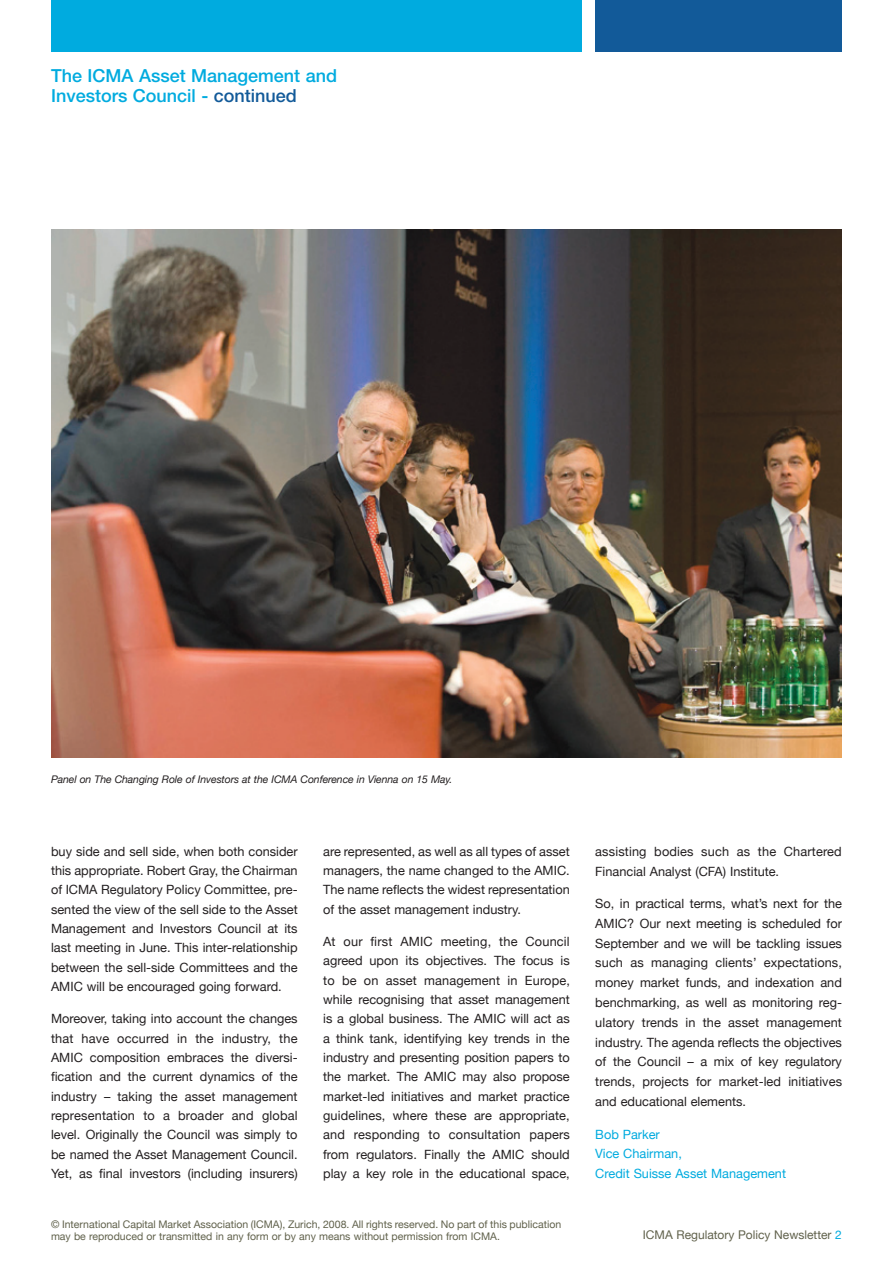
<style>
.page{position:relative;width:893px;height:1263px;background:#fff}
.page>*{position:absolute;margin:0;border:0;box-sizing:border-box;transform-origin:0 0}
.t1{font:500 18px/19.5px "Helvetica Neue";color:#00abdf}
.t2{font:12.75px/19.4px "Helvetica Neue";color:#231f20;text-align:justify}
.t3{font:12.75px/19.8px "Helvetica Neue";color:#00abdf}
.t4{font:12px "Helvetica Neue";color:#60614b}
.t5{font:10.5px/11.2px "Helvetica Neue";color:#60614b}
.t6{font:italic 10.5px "Helvetica Neue";letter-spacing:-.01em;color:#231f20}
.s1{color:#125a99}
.s2{color:#00abdf}
</style>
<div class="page">
<div style="left:51px;top:0;width:531px;height:51px;background:#00abdf"></div>
<div style="left:595px;top:0;width:247px;height:51px;background:#125a99"></div>
<img style="left:51px;top:230px;width:791px;height:527px">
<h1 class="t1" style="left:51px;top:66px;width:288px">The ICMA Asset Management and<br>Investors Council - <span class="s1">continued</span></h1>
<p class="t6" style="left:51px;top:772px;width:403px">Panel on The Changing Role of Investors at the ICMA Conference in Vienna on 15 May.</p>
<p class="t2" style="left:51px;top:841px;width:248px">buy side and sell side, when both consider this appropriate. Robert Gray, the Chairman of ICMA Regulatory Policy Committee, pre&shy;sented the view of the sell side to the Asset Management and Investors Council at its last meeting in June. This inter-relationship between the sell-side Committees and the AMIC will be encouraged going forward.</p>
<p class="t2" style="left:51px;top:1009px;width:248px">Moreover, taking into account the changes that have occurred in the industry, the AMIC composition embraces the diversi&shy;fication and the current dynamics of the industry – taking the asset management representation to a broader and global level. Originally the Council was simply to be named the Asset Management Council.<br>Yet, as final investors (including insurers)</p>
<p class="t2" style="left:323px;top:841px;width:248px">are represented, as well as all types of asset managers, the name changed to the AMIC.<br>The name reflects the widest representation of the asset management industry.</p>
<p class="t2" style="left:323px;top:931px;width:248px">At our first AMIC meeting, the Council agreed upon its objectives. The focus is to be on asset management in Europe, while recognising that asset management is a global business. The AMIC will act as a think tank, identifying key trends in the industry and presenting position papers to the market. The AMIC may also propose market-led initiatives and market practice guidelines, where these are appropriate, and responding to consultation papers from regulators. Finally the AMIC should play a key role in the educational space,</p>
<p class="t2" style="left:595px;top:841px;width:248px;line-height:19.8px">assisting bodies such as the Chartered<br>Financial Analyst (CFA) Institute.</p>
<p class="t2" style="left:595px;top:893px;width:248px;line-height:19.8px">So, in practical terms, what’s next for the AMIC? Our next meeting is scheduled for September and we will be tackling issues such as managing clients’ expectations, money market funds, and indexation and benchmarking, as well as monitoring reg&shy;ulatory trends in the asset management industry. The agenda reflects the objectives of the Council – a mix of key regulatory trends, projects for market-led initiatives and educational elements.</p>
<p class="t3" style="left:595px;top:1124px;width:192px">Bob Parker<br>Vice Chairman,<br>Credit Suisse Asset Management</p>
<p class="t5" style="left:51px;top:1219px;width:512px">© International Capital Market Association (ICMA), Zurich, 2008. All rights reserved. No part of this publication may be reproduced or transmitted in any form or by any means without permission from ICMA.</p>
<p class="t4" style="left:643px;top:1228px;width:201px">ICMA Regulatory Policy Newsletter <span class="s2">2</span></p>
</div>
